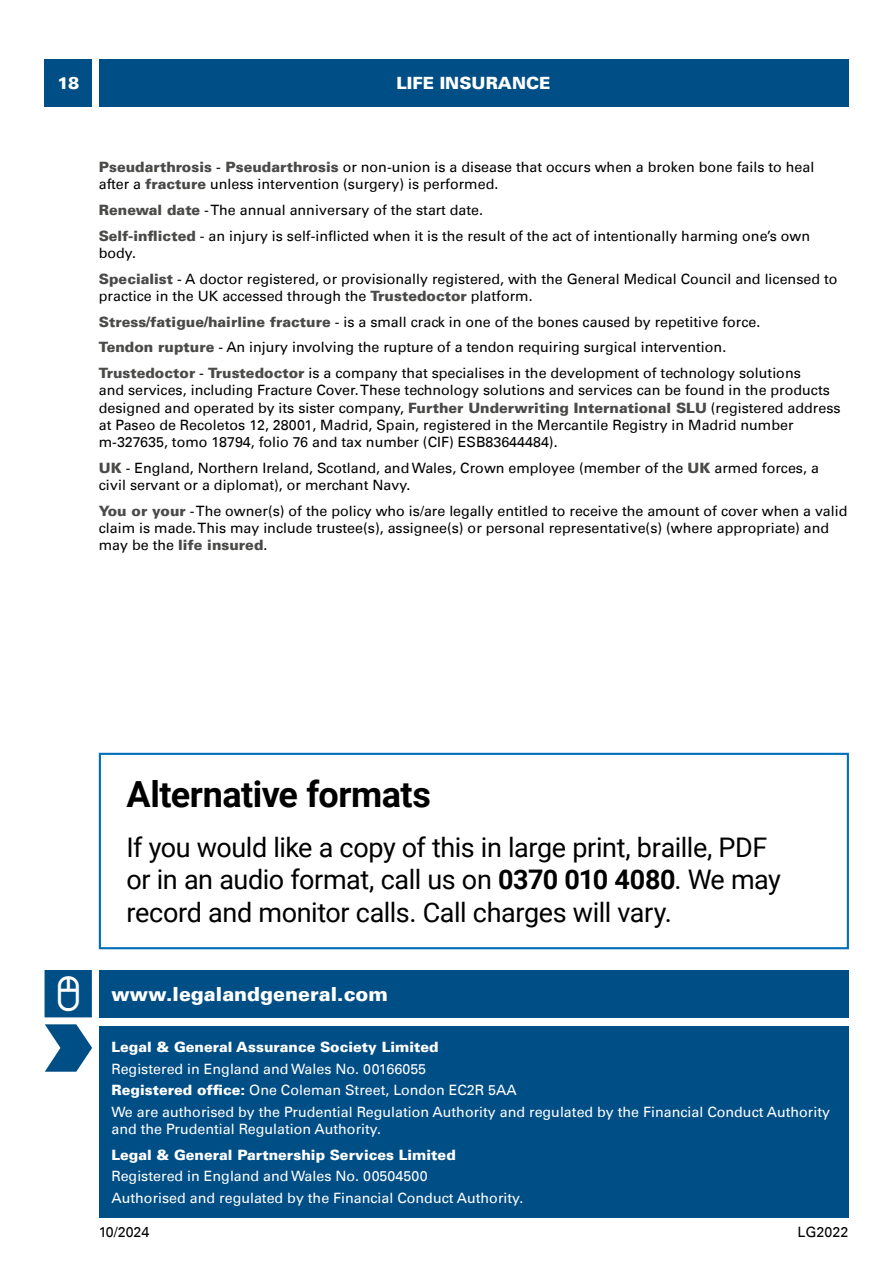
<style>
.page{position:relative;width:893px;height:1263px;background:#fff}
.page>*{position:absolute;margin:0;border:0;box-sizing:border-box;transform-origin:0 0}
.AF_P{font:700 36px "Roboto";letter-spacing:-.015em;color:#000}
.AF_P-2{font:27px/32.4px "Roboto";letter-spacing:-.015em;color:#000}
.Body_text_P{font:900 19.5px "Univers LT";color:#fff}
.t1{font:900 16.95px "Univers LT";color:#fff}
.List_text_-_5mm_bullets{font:14.25px/17.2px "Univers LT";color:#000}
.Body_text_P-2{font:14.25px/17.2px "Univers LT";color:#fff}
.Body_text_P-3{font:900 14.25px "Univers LT";color:#fff}
.Body_text_P-4{font:14.25px "Univers LT";color:#000}
.s1{font-weight:900;color:#4a4a49}
.s2{font-weight:700}
.s3{font-weight:900}
</style>
<div class="page">
<div style="left:99px;top:60px;width:749px;height:47px;background:#004e86"></div>
<div style="left:45px;top:60px;width:47px;height:47px;background:#004e86"></div>
<div style="left:99px;top:1026px;width:749px;height:192px;background:#004e86"></div>
<svg style="left:45px;top:1024px;width:47px;height:48px"></svg>
<div style="left:99px;top:970px;width:749px;height:47px;background:#004e86"></div>
<div style="left:99px;top:753px;width:750px;height:196px;border:2px solid #006fb8"></div>
<p class="t1" style="left:58px;top:73px;width:23px">18</p>
<p class="t1" style="left:396px;top:73px;width:156px">LIFE INSURANCE</p>
<p class="List_text_-_5mm_bullets" style="left:99px;top:158px;width:717px"><span class="s1">Pseudarthrosis</span> - <span class="s1">Pseudarthrosis</span> or non-union is a disease that occurs when a broken bone fails to heal after a <span class="s1">fracture</span> unless intervention (surgery) is performed.</p>
<p class="List_text_-_5mm_bullets" style="left:99px;top:201px;width:386px"><span class="s1">Renewal date</span> - The annual anniversary of the start date.</p>
<p class="List_text_-_5mm_bullets" style="left:99px;top:227px;width:713px"><span class="s1">Self-inflicted</span> - an injury is self-inflicted when it is the result of the act of intentionally harming one’s own body.</p>
<p class="List_text_-_5mm_bullets" style="left:99px;top:270px;width:740px"><span class="s1">Specialist</span> - A doctor registered, or provisionally registered, with the General Medical Council and licensed to practice in the UK accessed through the <span class="s1">Trustedoctor</span> platform.</p>
<p class="List_text_-_5mm_bullets" style="left:99px;top:313px;width:663px"><span class="s1">Stress/fatigue/hairline fracture</span> - is a small crack in one of the bones caused by repetitive force.</p>
<p class="List_text_-_5mm_bullets" style="left:99px;top:339px;width:629px"><span class="s1">Tendon rupture</span> - An injury involving the rupture of a tendon requiring surgical intervention.</p>
<p class="List_text_-_5mm_bullets" style="left:99px;top:365px;width:743px"><span class="s1">Trustedoctor</span> - <span class="s1">Trustedoctor</span> is a company that specialises in the development of technology solutions<br>and services, including Fracture Cover. These technology solutions and services can be found in the products designed and operated by its sister company, <span class="s1">Further Underwriting International SLU</span> (registered address at Paseo de Recoletos 12, 28001, Madrid, Spain, registered in the Mercantile Registry in Madrid number m-327635, tomo 18794, folio 76 and tax number (CIF) ESB83644484).</p>
<p class="List_text_-_5mm_bullets" style="left:99px;top:459px;width:722px"><span class="s1">UK</span> - England, Northern Ireland, Scotland, and Wales, Crown employee (member of the <span class="s1">UK</span> armed forces, a civil servant or a diplomat), or merchant Navy.</p>
<p class="List_text_-_5mm_bullets" style="left:99px;top:502px;width:750px"><span class="s1">You or your</span> - The owner(s) of the policy who is/are legally entitled to receive the amount of cover when a valid claim is made. This may include trustee(s), assignee(s) or personal representative(s) (where appropriate) and may be the <span class="s1">life insured</span>.</p>
<p class="AF_P" style="left:126px;top:769px;width:306px">Alternative formats</p>
<p class="AF_P-2" style="left:126px;top:830px;width:656px">If you would like a copy of this in large print, braille, PDF or in an audio format, call us on <span class="s2">0370 010 4080</span>. We may record and monitor calls. Call charges will vary.</p>
<p class="Body_text_P" style="left:112px;top:981px;width:278px">www.legalandgeneral.com</p>
<p class="Body_text_P-3" style="left:112px;top:1038px;width:329px">Legal &amp; General Assurance Society Limited</p>
<p class="Body_text_P-2" style="left:112px;top:1060px;width:316px">Registered in England and Wales No. 00166055</p>
<p class="Body_text_P-2" style="left:112px;top:1082px;width:407px"><span class="s3">Registered office:</span> One Coleman Street, London EC2R 5AA</p>
<p class="Body_text_P-2" style="left:112px;top:1103px;width:720px">We are authorised by the Prudential Regulation Authority and regulated by the Financial Conduct Authority and the Prudential Regulation Authority.</p>
<p class="Body_text_P-3" style="left:112px;top:1146px;width:346px">Legal &amp; General Partnership Services Limited</p>
<p class="Body_text_P-2" style="left:112px;top:1168px;width:318px">Registered in England and Wales No. 00504500</p>
<p class="Body_text_P-2" style="left:112px;top:1189px;width:413px">Authorised and regulated by the Financial Conduct Authority.</p>
<p class="Body_text_P-4" style="left:99px;top:1223px;width:52px">10/2024</p>
<p class="Body_text_P-4" style="left:798px;top:1223px;width:52px">LG2022</p>
</div>
